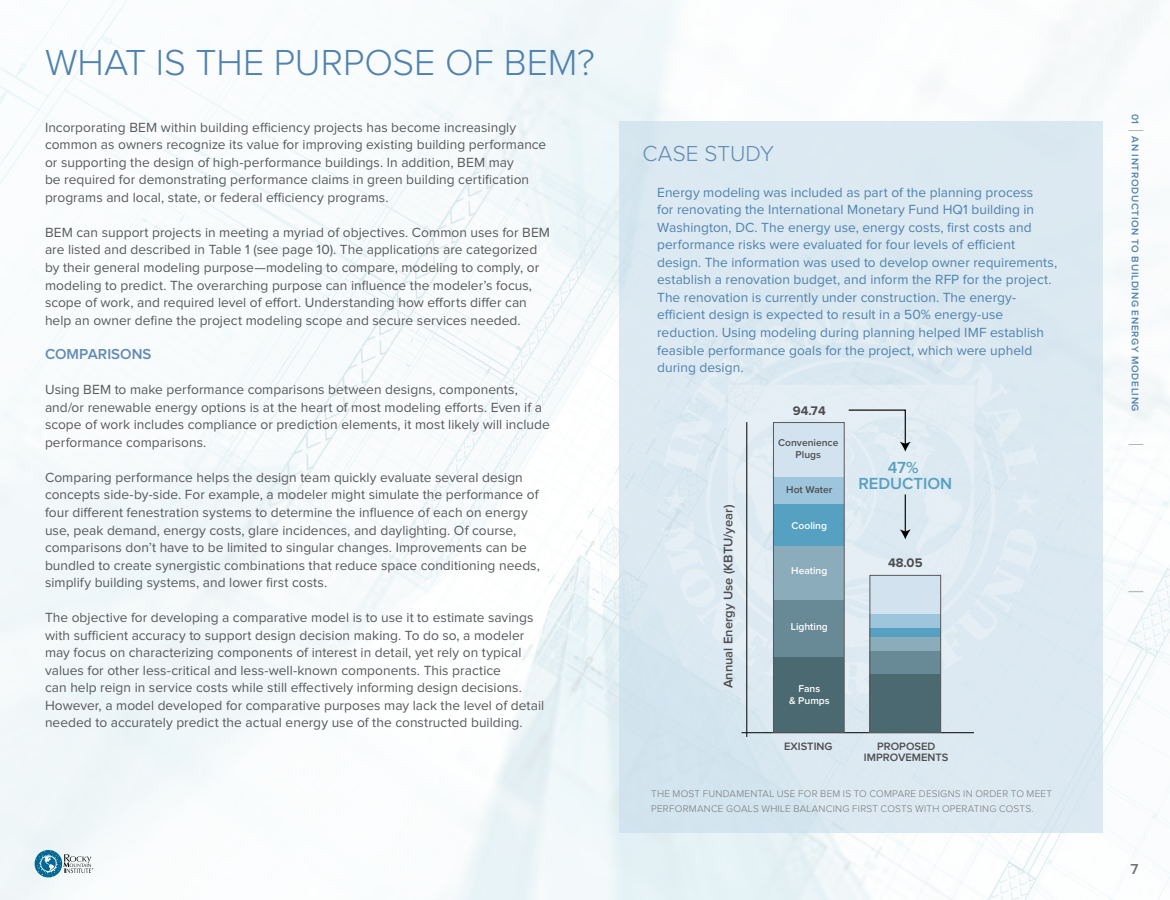
<style>
.page{position:relative;width:1170px;height:900px;background:#fff}
.page>*{position:absolute;margin:0;border:0;box-sizing:border-box;transform-origin:0 0}
.t1{font:300 37.5px "Proxima Nova";color:#5082ad}
.t2{font:300 22.5px "Proxima Nova";letter-spacing:.005em;color:#628bb3}
.t3{font:600 16.62px/16.6px "Proxima Nova";color:#56a0c1;text-align:center}
.t4{font:600 15px "Proxima Nova";letter-spacing:.005em;color:#628bb3}
.t5{font:600 15px "Proxima Nova";color:#717073}
.t6{font:13.75px/17.5px "Proxima Nova";letter-spacing:.005em;color:#58595b}
.t7{font:13.75px/17.5px "Proxima Nova";letter-spacing:.005em;color:#5082ad}
.t8{font:600 13px "Proxima Nova";color:#4d4d4f}
.t9{font:700 13px "Proxima Nova";color:#4d4d4f}
.t10{font:600 11.12px/11.1px "Proxima Nova";color:#4d4d4f;text-align:center}
.t11{font:600 10.25px/12px "Proxima Nova";color:#fff;text-align:center}
.t12{font:600 10.25px/12px "Proxima Nova";color:#4d4d4f;text-align:center}
.t13{font:300 10px/15px "Proxima Nova";letter-spacing:.02em;color:#77787b}
.t14{font:600 10px "Proxima Nova";letter-spacing:.07em;color:#5082ad}
</style>
<div class="page">
<img style="left:0;top:0;width:1170px;height:900px">
<svg style="left:35px;top:850px;width:58px;height:27px"></svg>
<svg style="left:1129px;top:130px;width:14px;height:1px"></svg>
<svg style="left:1129px;top:444px;width:14px;height:1px"></svg>
<svg style="left:1129px;top:591px;width:14px;height:1px"></svg>
<div style="left:619px;top:121px;width:483px;height:711px;background:#dce9f1"></div>
<hr style="left:742px;top:732px;width:231px;height:1px;background:#000">
<hr style="left:746px;top:423px;width:1px;height:314px;background:#000">
<div style="left:869px;top:674px;width:72px;height:58px;background:#4b6971"></div>
<div style="left:773px;top:656px;width:71px;height:76px;background:#4b6971"></div>
<svg style="left:662px;top:311px;width:280px;height:383px"></svg>
<div style="left:773px;top:422px;width:71px;height:311px;border:1px solid #58595b"></div>
<div style="left:870px;top:575px;width:71px;height:157px;border:1px solid #58595b"></div>
<h1 class="t1" style="left:45px;top:45px;width:551px">WHAT IS THE PURPOSE OF BEM?</h1>
<p class="t6" style="left:45px;top:119px;width:503px">Incorporating BEM within building efficiency projects has become increasingly common as owners recognize its value for improving existing building performance or supporting the design of high-performance buildings. In addition, BEM may<br>be required for demonstrating performance claims in green building certification programs and local, state, or federal efficiency programs.</p>
<p class="t6" style="left:45px;top:224px;width:507px">BEM can support projects in meeting a myriad of objectives. Common uses for BEM are listed and described in Table 1 (see page 10). The applications are categorized by their general modeling purpose—modeling to compare, modeling to comply, or modeling to predict. The overarching purpose can influence the modeler’s focus, scope of work, and required level of effort. Understanding how efforts differ can help an owner define the project modeling scope and secure services needed.</p>
<p class="t4" style="left:45px;top:348px;width:108px">COMPARISONS</p>
<p class="t6" style="left:45px;top:382px;width:506px">Using BEM to make performance comparisons between designs, components, and/or renewable energy options is at the heart of most modeling efforts. Even if a scope of work includes compliance or prediction elements, it most likely will include performance comparisons.</p>
<p class="t6" style="left:45px;top:469px;width:496px">Comparing performance helps the design team quickly evaluate several design concepts side-by-side. For example, a modeler might simulate the performance of four different fenestration systems to determine the influence of each on energy use, peak demand, energy costs, glare incidences, and daylighting. Of course, comparisons don’t have to be limited to singular changes. Improvements can be bundled to create synergistic combinations that reduce space conditioning needs, simplify building systems, and lower first costs.</p>
<p class="t6" style="left:45px;top:609px;width:501px">The objective for developing a comparative model is to use it to estimate savings with sufficient accuracy to support design decision making. To do so, a modeler may focus on characterizing components of interest in detail, yet rely on typical values for other less-critical and less-well-known components. This practice<br>can help reign in service costs while still effectively informing design decisions.<br>However, a model developed for comparative purposes may lack the level of detail needed to accurately predict the actual energy use of the constructed building.</p>
<h2 class="t2" style="left:643px;top:144px;width:133px">CASE STUDY</h2>
<p class="t7" style="left:657px;top:184px;width:401px">Energy modeling was included as part of the planning process<br>for renovating the International Monetary Fund HQ1 building in Washington, DC. The energy use, energy costs, first costs and performance risks were evaluated for four levels of efficient design. The information was used to develop owner requirements, establish a renovation budget, and inform the RFP for the project.<br>The renovation is currently under construction. The energy&shy;efficient design is expected to result in a 50% energy-use reduction. Using modeling during planning helped IMF establish feasible performance goals for the project, which were upheld during design.</p>
<p class="t8" style="left:722px;top:688px;width:185px;rotate:-90deg">Annual Energy Use (KBTU/year)</p>
<p class="t9" style="left:793px;top:404px;width:34px">94.74</p>
<p class="t12" style="left:778px;top:437px;width:62px">Convenience<br>Plugs</p>
<p class="t12" style="left:786px;top:484px;width:48px">Hot Water</p>
<p class="t11" style="left:792px;top:520px;width:37px">Cooling</p>
<p class="t11" style="left:791px;top:565px;width:38px">Heating</p>
<p class="t11" style="left:791px;top:621px;width:38px">Lighting</p>
<p class="t11" style="left:789px;top:683px;width:42px">Fans<br>&amp; Pumps</p>
<p class="t10" style="left:784px;top:741px;width:50px">EXISTING</p>
<p class="t3" style="left:858px;top:460px;width:95px">47%<br>REDUCTION</p>
<p class="t9" style="left:888px;top:557px;width:36px">48.05</p>
<p class="t10" style="left:864px;top:741px;width:86px">PROPOSED<br>IMPROVEMENTS</p>
<p class="t13" style="left:651px;top:787px;width:402px">THE MOST FUNDAMENTAL USE FOR BEM IS TO COMPARE DESIGNS IN ORDER TO MEET<br>PERFORMANCE GOALS WHILE BALANCING FIRST COSTS WITH OPERATING COSTS.</p>
<p class="t14" style="left:1140px;top:114px;width:300px;rotate:90deg">01 AN INTRODUCTION TO BUILDING ENERGY MODELING</p>
<p class="t5" style="left:1131px;top:862px;width:9px">7</p>
</div>
